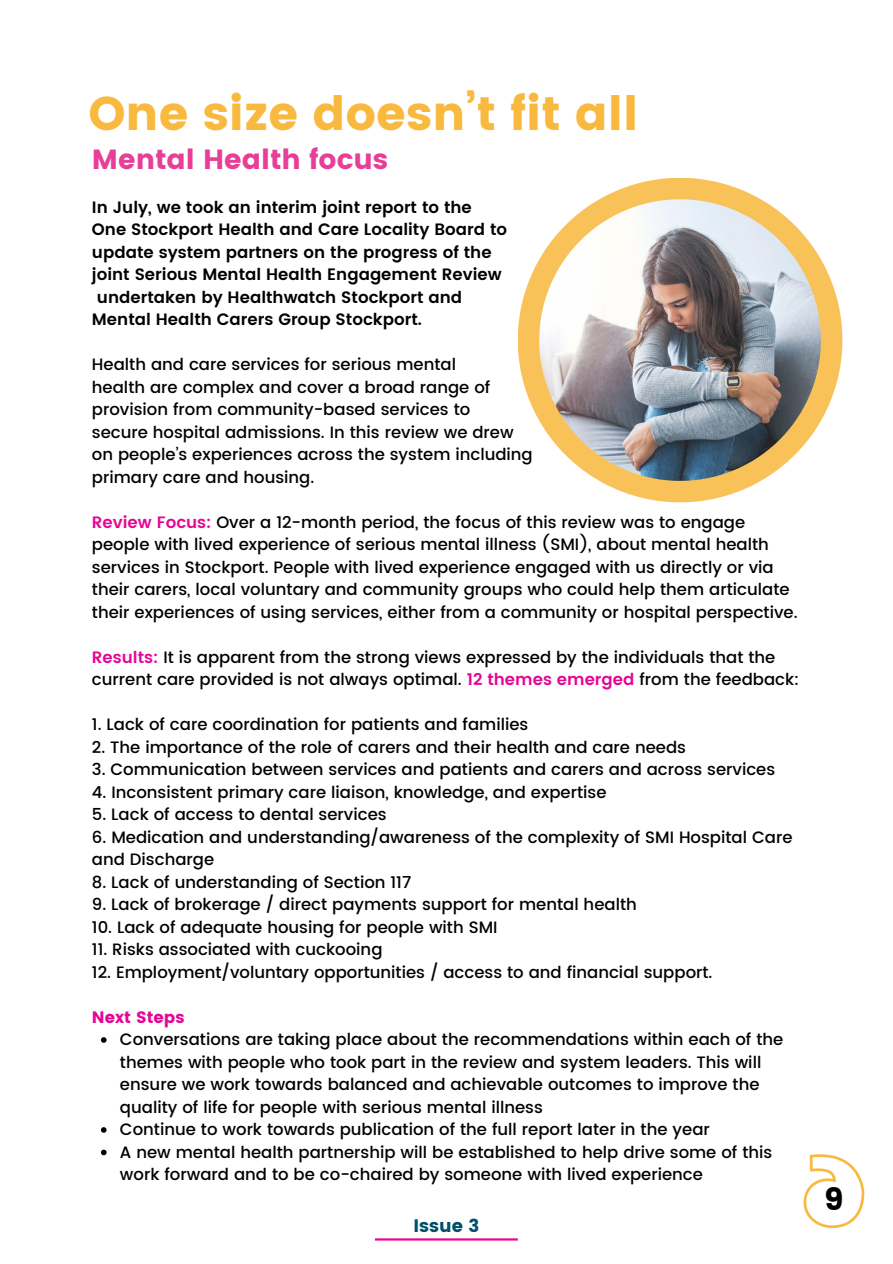
<style>
.page{position:relative;width:893px;height:1264px;background:#fff}
.page>*{position:absolute;margin:0;border:0;box-sizing:border-box;transform-origin:0 0}
.t1{font:47.25px "Poppins";color:#f9b93e}
.t2{font:30.75px "Poppins";color:#000}
.t3{font:27.75px "Poppins";color:#e73e97}
.t4{font:18px "Poppins";color:#004f6b}
.t5{font:500 16.5px/22.5px "Poppins";color:#000}
.t6{font:600 16.5px "Poppins";color:#000}
.t7{font:16.5px "Poppins";color:#e50695}
.s1{font-weight:600;color:#e50695}
</style>
<div class="page">
<hr style="left:375px;top:1238px;width:142px;height:2px;background:#e50695">
<img style="left:803px;top:1154px;width:61px;height:74px">
<svg style="left:101px;top:1037px;width:6px;height:5px"></svg>
<svg style="left:101px;top:1127px;width:6px;height:5px"></svg>
<svg style="left:101px;top:1149px;width:6px;height:6px"></svg>
<svg style="left:518px;top:178px;width:324px;height:324px"></svg>
<img style="left:539px;top:199px;width:281px;height:282px">
<p class="t1" style="left:88px;top:86px;width:551px">One size doesn’t fit all</p>
<p class="t3" style="left:92px;top:143px;width:298px">Mental Health focus</p>
<p class="t6" style="left:92px;top:197px;width:381px">In July, we took an interim joint report to the</p>
<p class="t6" style="left:92px;top:220px;width:416px">One Stockport Health and Care Locality Board to</p>
<p class="t6" style="left:92px;top:242px;width:401px">update system partners on the progress of the</p>
<p class="t6" style="left:92px;top:265px;width:411px">joint Serious Mental Health Engagement Review</p>
<p class="t6" style="left:97px;top:287px;width:367px">undertaken by Healthwatch Stockport and</p>
<p class="t6" style="left:92px;top:310px;width:331px">Mental Health Carers Group Stockport.</p>
<p class="t5" style="left:92px;top:353px;width:365px">Health and care services for serious mental</p>
<p class="t5" style="left:92px;top:376px;width:400px">health are complex and cover a broad range of</p>
<p class="t5" style="left:92px;top:398px;width:380px">provision from community-based services to</p>
<p class="t5" style="left:92px;top:421px;width:423px">secure hospital admissions. In this review we drew</p>
<p class="t5" style="left:92px;top:443px;width:442px">on people’s experiences across the system including</p>
<p class="t5" style="left:92px;top:466px;width:224px">primary care and housing.</p>
<p class="t5" style="left:92px;top:511px;width:707px"><span class="s1">Review Focus:</span> Over a 12-month period, the focus of this review was to engage people with lived experience of serious mental illness (SMI), about mental health services in Stockport. People with lived experience engaged with us directly or via their carers, local voluntary and community groups who could help them articulate their experiences of using services, either from a community or hospital perspective.</p>
<p class="t5" style="left:92px;top:645px;width:708px"><span class="s1">Results:</span> It is apparent from the strong views expressed by the individuals that the current care provided is not always optimal. <span class="s1">12 themes emerged</span> from the feedback:</p>
<p class="t5" style="left:92px;top:713px;width:438px">1. Lack of care coordination for patients and families</p>
<p class="t5" style="left:92px;top:735px;width:595px">2. The importance of the role of carers and their health and care needs</p>
<p class="t5" style="left:92px;top:758px;width:684px">3. Communication between services and patients and carers and across services</p>
<p class="t5" style="left:92px;top:780px;width:516px">4. Inconsistent primary care liaison, knowledge, and expertise</p>
<p class="t5" style="left:92px;top:803px;width:296px">5. Lack of access to dental services</p>
<p class="t5" style="left:92px;top:825px;width:702px">6. Medication and understanding/awareness of the complexity of SMI Hospital Care and Discharge</p>
<p class="t5" style="left:92px;top:870px;width:321px">8. Lack of understanding of Section 117</p>
<p class="t5" style="left:92px;top:893px;width:546px">9. Lack of brokerage / direct payments support for mental health</p>
<p class="t5" style="left:92px;top:915px;width:407px">10. Lack of adequate housing for people with SMI</p>
<p class="t5" style="left:92px;top:938px;width:292px">11. Risks associated with cuckooing</p>
<p class="t5" style="left:92px;top:960px;width:622px">12. Employment/voluntary opportunities / access to and financial support.</p>
<p class="t7" style="left:92px;top:1007px;width:94px">Next Steps</p>
<p class="t5" style="left:120px;top:1028px;width:664px">Conversations are taking place about the recommendations within each of the themes with people who took part in the review and system leaders. This will ensure we work towards balanced and achievable outcomes to improve the quality of life for people with serious mental illness</p>
<p class="t5" style="left:120px;top:1118px;width:591px">Continue to work towards publication of the full report later in the year</p>
<p class="t5" style="left:120px;top:1140px;width:653px">A new mental health partnership will be established to help drive some of this work forward and to be co-chaired by someone with lived experience</p>
<p class="t4" style="left:413px;top:1215px;width:67px">Issue 3</p>
<p class="t2" style="left:824px;top:1181px;width:21px">9</p>
</div>
